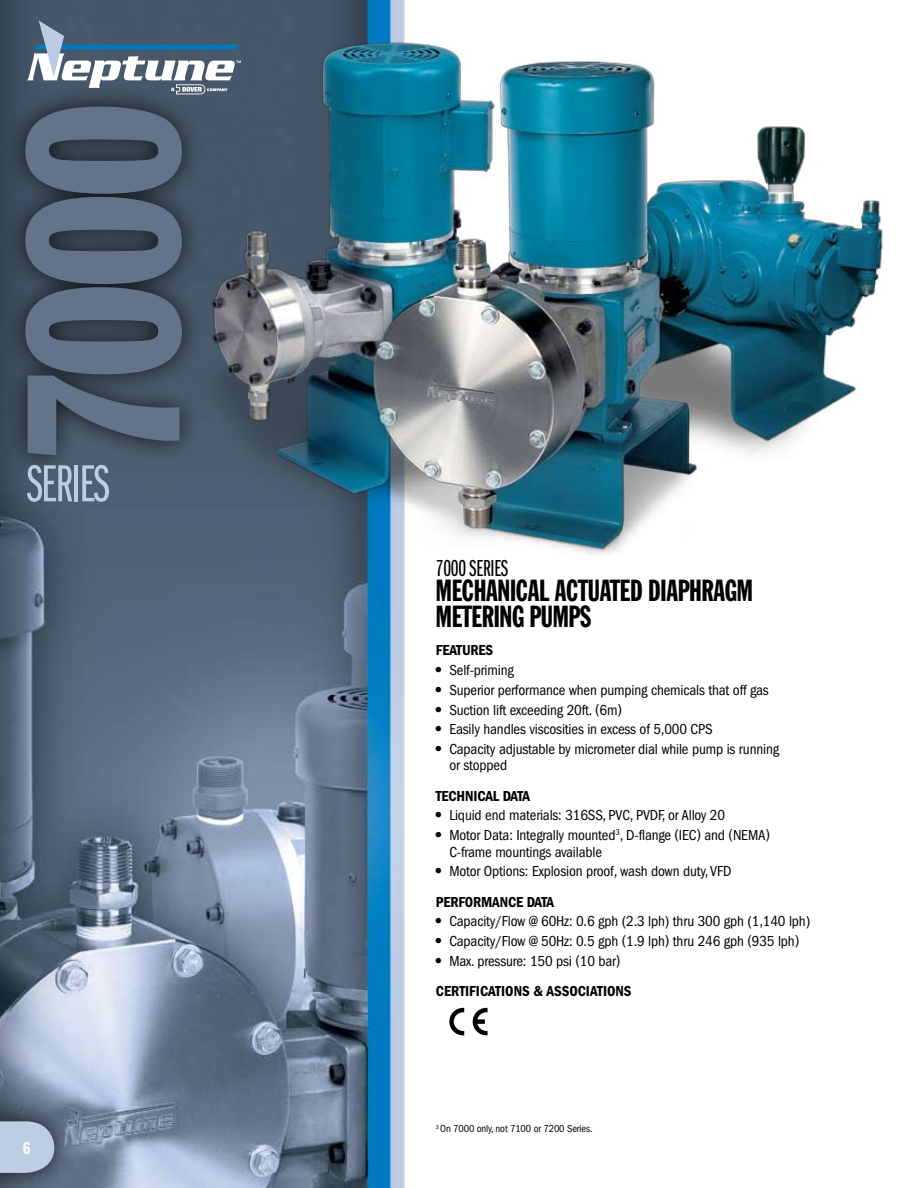
<style>
.page{position:relative;width:918px;height:1188px;background:#fff}
.page>*{position:absolute;margin:0;border:0;box-sizing:border-box;transform-origin:0 0}
.t1{font:228px "Franklin Gothic Demi Cmpr";color:#63748a}
.t2{font:54px "Franklin Gothic Book X Cmpr";color:#bbcce4}
.t3{font:30px/25.5px "Franklin Gothic Extra Cond";letter-spacing:-.01em;color:#000}
.t4{font:24px "Franklin Gothic Book X Cmpr";letter-spacing:-.01em;color:#000}
.t5{font:18px "Franklin Gothic Demi Cmpr";color:#fff}
.t6{font:condensed 15px/16.5px "Franklin Gothic";letter-spacing:-.01em;color:#000}
.t7{font:600 condensed 15px "Franklin Gothic";letter-spacing:-.01em;color:#000}
.t8{font:condensed 10.5px "Franklin Gothic";letter-spacing:-.01em;color:#000}
.s1{font-family:"Univers";font-stretch:normal}
.s2{font-weight:600}
</style>
<div class="page">
<img style="left:0;top:0;width:488px;height:1188px">
<div style="left:1px;top:83px;width:337px;height:717px;background:#000;opacity:.75"></div>
<svg style="left:449px;top:1008px;width:15px;height:27px"></svg>
<svg style="left:473px;top:1008px;width:15px;height:27px"></svg>
<img style="left:169px;top:0;width:714px;height:619px">
<svg style="left:27px;top:21px;width:214px;height:73px"></svg>
<div style="left:0;top:1098px;width:86px;height:90px;background:#000;opacity:.75"></div>
<svg style="left:0;top:1121px;width:54px;height:52px;background:#afbfd5"></svg>
<h1 class="t1" style="left:-21px;top:464px;width:364px;rotate:-90deg">7000</h1>
<h2 class="t2" style="left:27px;top:456px;width:29px">SERIES</h2>
<p class="t5" style="left:23px;top:1138px;width:9px">6</p>
<h3 class="t4" style="left:436px;top:556px;width:48px">7000 SERIES</h3>
<h3 class="t3" style="left:436px;top:579px;width:318px">MECHANICAL ACTUATED DIAPHRAGM<br>METERIN</h3>
<h3 class="t3" style="left:512px;top:604px;width:80px">G PUMPS</h3>
<p class="t7" style="left:436px;top:642px;width:43px">FEATURES</p>
<p class="t6" style="left:436px;top:662px;width:80px"><span class="s1">•</span> Self-priming</p>
<p class="t6" style="left:436px;top:682px;width:334px"><span class="s1">•</span> Superior performance when pumping chemicals that off gas</p>
<p class="t6" style="left:436px;top:701px;width:188px"><span class="s1">•</span> Suction lift exceeding 20ft. (6m)</p>
<p class="t6" style="left:436px;top:721px;width:278px"><span class="s1">•</span> Easily handles viscosities in excess of 5,000 CPS</p>
<p class="t6" style="left:449px;top:741px;width:331px;text-indent:-14px"><span class="s1">•</span> Capacity adjustable by micrometer dial while pump is running or stopped</p>
<p class="t7" style="left:436px;top:787px;width:83px">TECHNICAL DATA</p>
<p class="t6" style="left:436px;top:807px;width:291px"><span class="s1">•</span> Liquid end materials: 316SS, PVC, PVDF, or Alloy 20</p>
<p class="t6" style="left:449px;top:827px;width:322px;text-indent:-13px"><span class="s1">•</span> Motor Data: Integrally mounted<sup>3</sup>, D-flange (IEC) and (NEMA)<br>C-frame mountings available</p>
<p class="t6" style="left:436px;top:856px;width:297px;line-height:30.3px"><span class="s1">•</span> Motor Options: Explosion proof, wash down duty, VFD<br><span class="s2">PERFORMA</span></p>
<p class="t7" style="left:500px;top:893px;width:43px">NCE DATA</p>
<p class="t6" style="left:436px;top:913px;width:376px"><span class="s1">•</span> Capacity/Flow @ 60Hz: 0.6 gph (2.3 lph) thru 300 gph (1,140 lph)</p>
<p class="t6" style="left:436px;top:933px;width:365px"><span class="s1">•</span> Capacity/Flow @ 50Hz: 0.5 gph (1.9 lph) thru 246 gph (935 lph)</p>
<p class="t6" style="left:436px;top:946px;width:186px;line-height:30.3px"><span class="s1">•</span> Max. pressure: 150 psi (10 bar)<br><span class="s2">CERTIFI</span></p>
<p class="t7" style="left:480px;top:983px;width:16px">CATIO</p>
<p class="t7" style="left:514px;top:983px;width:79px">NS &amp; ASSOCIATIO</p>
<p class="t7" style="left:616px;top:983px;width:17px">NS</p>
<p class="t8" style="left:436px;top:1123px;width:158px"><sup>3</sup> On 7000 only, not 7100 or 7200 Series.</p>
</div>
